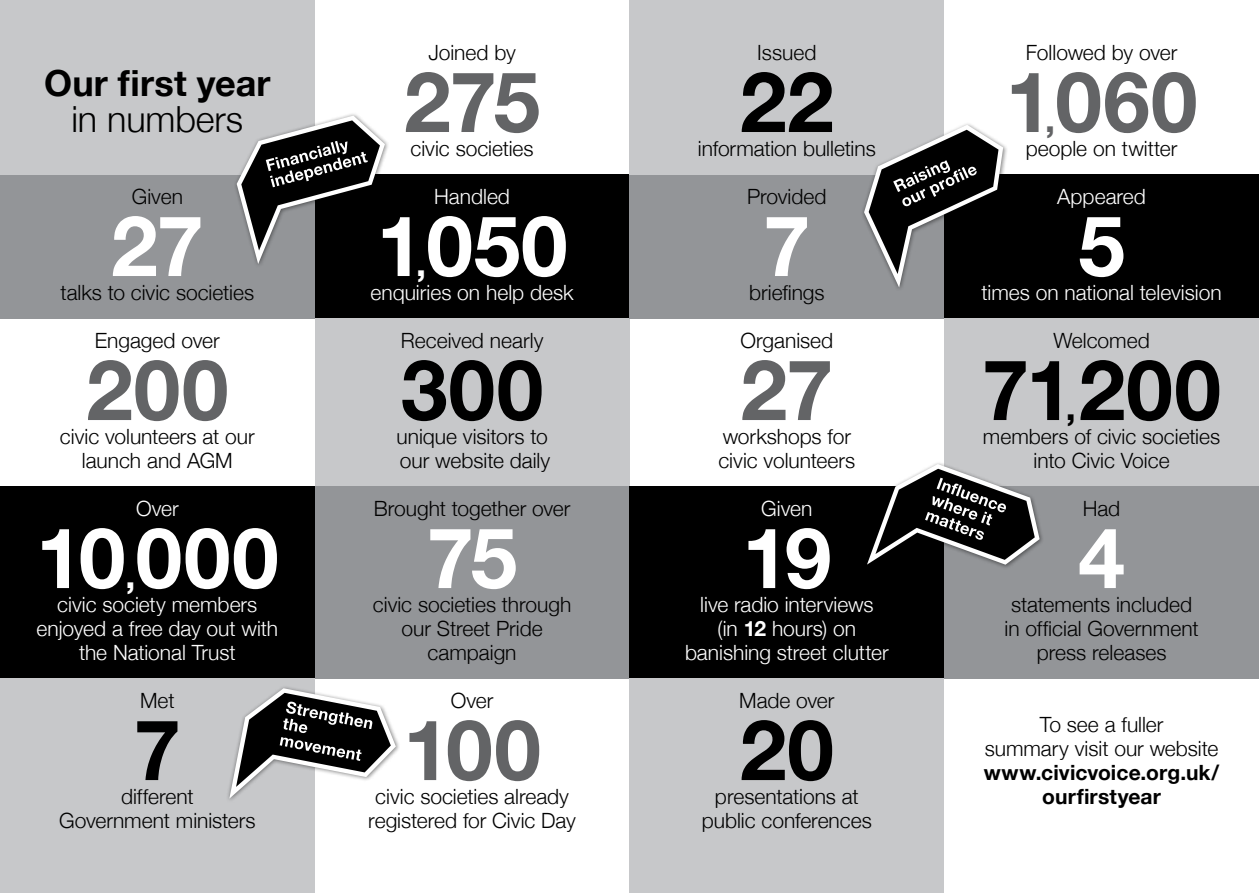
<style>
.page{position:relative;width:1259px;height:893px;background:#fff}
.page>*{position:absolute;margin:0;border:0;box-sizing:border-box;transform-origin:0 0}
.t1{font:700 84px "Helvetica Neue";letter-spacing:.005em;color:#fff}
.t2{font:700 84px "Helvetica Neue";letter-spacing:.01em;color:#636466}
.t3{font:700 84px "Helvetica Neue";letter-spacing:.01em;color:#000}
.t4{font:700 36px "Helvetica Neue";letter-spacing:.005em;color:#000}
.t5{font:300 36px "Helvetica Neue";letter-spacing:-.005em;color:#000}
.t6{font:700 36px "Helvetica Neue";color:#fff}
.t7{font:700 36px "Helvetica Neue";color:#636466}
.t8{font:300 21px/24px "Helvetica Neue";color:#000;text-align:center}
.t9{font:300 21px/24px "Helvetica Neue";color:#fff;text-align:center}
.t10{font:700 21px/24px "Helvetica Neue";letter-spacing:.005em;color:#000;text-align:center}
.s1{font-weight:700}
</style>
<div class="page">
<div style="left:0;top:174px;width:315px;height:144px;background:#939598"></div>
<div style="left:0;top:0;width:315px;height:174px;background:#c7c8ca"></div>
<div style="left:0;top:486px;width:315px;height:192px;background:#000"></div>
<div style="left:0;top:678px;width:315px;height:215px;background:#c7c8ca"></div>
<div style="left:315px;top:174px;width:314px;height:144px;background:#000"></div>
<div style="left:315px;top:318px;width:314px;height:168px;background:#c7c8ca"></div>
<div style="left:315px;top:486px;width:314px;height:192px;background:#939598"></div>
<div style="left:629px;top:174px;width:315px;height:144px;background:#939598"></div>
<div style="left:629px;top:0;width:315px;height:174px;background:#c7c8ca"></div>
<div style="left:629px;top:486px;width:315px;height:192px;background:#000"></div>
<div style="left:629px;top:678px;width:315px;height:215px;background:#c7c8ca"></div>
<div style="left:944px;top:174px;width:315px;height:144px;background:#000"></div>
<div style="left:944px;top:318px;width:315px;height:168px;background:#c7c8ca"></div>
<div style="left:944px;top:486px;width:315px;height:192px;background:#939598"></div>
<div style="left:863px;top:460px;width:181px;height:110px;background:#000;opacity:.5"></div>
<svg style="left:867px;top:464px;width:172px;height:101px"></svg>
<div style="left:860px;top:121px;width:147px;height:171px;background:#000;opacity:.5"></div>
<svg style="left:864px;top:125px;width:139px;height:162px"></svg>
<div style="left:233px;top:112px;width:156px;height:156px;background:#000;opacity:.5"></div>
<svg style="left:237px;top:116px;width:148px;height:148px"></svg>
<div style="left:225px;top:685px;width:175px;height:118px;background:#000;opacity:.5"></div>
<svg style="left:229px;top:688px;width:167px;height:111px"></svg>
<h2 class="t4" style="left:44px;top:61px;width:228px">Our first year</h2>
<h2 class="t5" style="left:71px;top:97px;width:173px">in numbers</h2>
<p class="t8" style="left:132px;top:184px;width:53px">Given</p>
<h1 class="t1" style="left:111px;top:194px;width:94px">27</h1>
<p class="t8" style="left:61px;top:280px;width:195px">talks to civic societies</p>
<p class="t8" style="left:95px;top:328px;width:126px">Engaged over</p>
<h1 class="t2" style="left:86px;top:338px;width:144px">200</h1>
<p class="t8" style="left:60px;top:424px;width:196px">civic volunteers at our launch and AGM</p>
<p class="t9" style="left:136px;top:496px;width:44px">Over</p>
<h1 class="t1" style="left:36px;top:506px;width:244px">10000</h1>
<h2 class="t6" style="left:126px;top:553px;width:12px">,</h2>
<p class="t9" style="left:37px;top:592px;width:243px">civic society members enjoyed a free day out with the National Trust</p>
<p class="t8" style="left:140px;top:688px;width:36px">Met</p>
<h1 class="t3" style="left:134px;top:698px;width:48px">7</h1>
<p class="t8" style="left:59px;top:784px;width:198px">different<br>Government ministers</p>
<p class="t8" style="left:428px;top:40px;width:89px">Joined by</p>
<h1 class="t2" style="left:404px;top:50px;width:138px">275</h1>
<p class="t8" style="left:410px;top:136px;width:125px">civic societies</p>
<p class="t9" style="left:434px;top:184px;width:77px">Handled</p>
<h1 class="t1" style="left:376px;top:194px;width:192px">1050</h1>
<h2 class="t6" style="left:416px;top:241px;width:12px">,</h2>
<p class="t9" style="left:370px;top:280px;width:205px">enquiries on help desk</p>
<p class="t8" style="left:401px;top:328px;width:144px">Received nearly</p>
<h1 class="t3" style="left:401px;top:338px;width:144px">300</h1>
<p class="t8" style="left:396px;top:424px;width:155px;text-align:left">unique visitors to our website daily</p>
<p class="t8" style="left:374px;top:496px;width:198px">Brought together over</p>
<h1 class="t1" style="left:427px;top:506px;width:92px">75</h1>
<p class="t8" style="left:373px;top:592px;width:200px">civic societies through our Street Pride campaign</p>
<p class="t8" style="left:451px;top:688px;width:44px">Over</p>
<h1 class="t2" style="left:403px;top:698px;width:139px">100</h1>
<p class="t8" style="left:368px;top:784px;width:209px">civic societies already registered for Civic Day</p>
<p class="t8" style="left:757px;top:40px;width:61px">Issued</p>
<h1 class="t3" style="left:740px;top:50px;width:95px">22</h1>
<p class="t8" style="left:698px;top:136px;width:179px">information bulletins</p>
<p class="t8" style="left:747px;top:184px;width:81px">Provided</p>
<h1 class="t1" style="left:763px;top:194px;width:48px">7</h1>
<p class="t8" style="left:749px;top:280px;width:77px">briefings</p>
<p class="t8" style="left:740px;top:328px;width:94px">Organised</p>
<h1 class="t2" style="left:740px;top:338px;width:94px">27</h1>
<p class="t8" style="left:718px;top:424px;width:138px;text-align:left">workshops for civic volunteers</p>
<p class="t9" style="left:761px;top:496px;width:53px">Given</p>
<h1 class="t1" style="left:742px;top:506px;width:91px">19</h1>
<p class="t9" style="left:685px;top:592px;width:205px">live radio interviews<br>(in <span class="s1">12</span> hours) on banishing street clutter</p>
<p class="t8" style="left:739px;top:688px;width:97px">Made over</p>
<h1 class="t3" style="left:740px;top:698px;width:96px">20</h1>
<p class="t8" style="left:702px;top:784px;width:172px">presentations at public conferences</p>
<p class="t8" style="left:1026px;top:40px;width:153px">Followed by over</p>
<h1 class="t2" style="left:1005px;top:50px;width:193px">1060</h1>
<h2 class="t7" style="left:1045px;top:97px;width:12px">,</h2>
<p class="t8" style="left:1025px;top:136px;width:153px">people on twitter</p>
<p class="t9" style="left:1057px;top:184px;width:90px">Appeared</p>
<h1 class="t1" style="left:1078px;top:194px;width:48px">5</h1>
<p class="t9" style="left:981px;top:280px;width:241px">times on national television</p>
<p class="t8" style="left:1053px;top:328px;width:98px">Welcomed</p>
<h1 class="t3" style="left:982px;top:338px;width:240px">71200</h1>
<h2 class="t4" style="left:1065px;top:385px;width:12px">,</h2>
<p class="t8" style="left:983px;top:424px;width:239px">members of civic societies into Civic Voice</p>
<p class="t8" style="left:1082px;top:496px;width:39px">Had</p>
<h1 class="t1" style="left:1078px;top:506px;width:48px">4</h1>
<p class="t8" style="left:1004px;top:592px;width:195px">statements included in official Government press releases</p>
<p class="t8" style="left:984px;top:712px;width:235px">To see a fuller<br>summary visit our website</p>
<p class="t10" style="left:984px;top:760px;width:237px">www.civicvoice.org.uk/ ourfirstyear</p>
</div>
